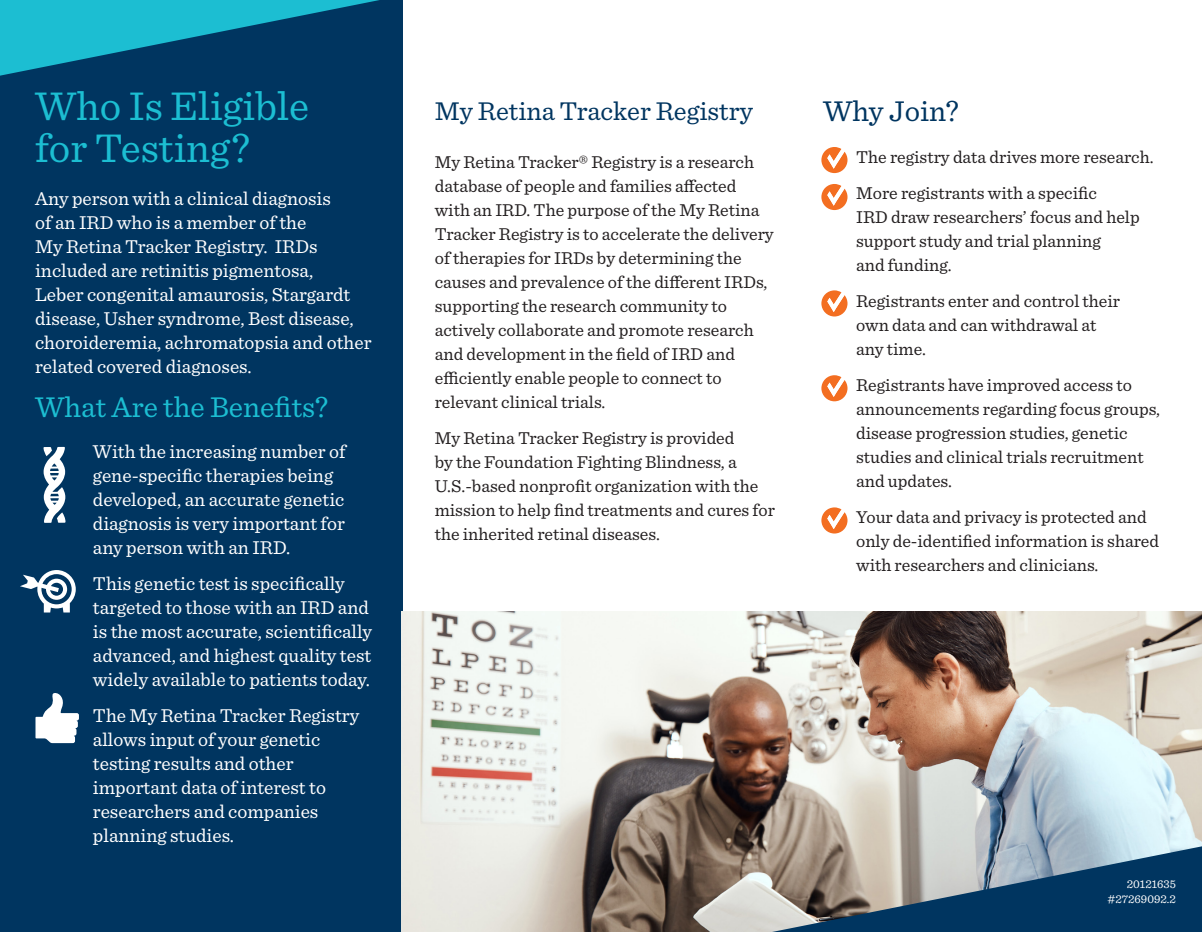
<style>
.page{position:relative;width:1202px;height:932px;background:#fff}
.page>*{position:absolute;margin:0;border:0;box-sizing:border-box;transform-origin:0 0}
.t1{font:42px "Sentinel";color:#1cbed2}
.t2{font:30px "Sentinel";color:#1cbed2}
.t3{font:30px "Sentinel";color:#003560}
.t4{font:27px "Sentinel";color:#003560}
.Copy{font:19.5px/24px "Sentinel";color:#fff}
.Copy-2{font:18px/24px "Sentinel";color:#231f20}
.Copy-3{font:12px "Sentinel";color:#fff}
</style>
<div class="page">
<div style="left:0;top:0;width:402px;height:932px;background:#003560"></div>
<img style="left:401px;top:612px;width:801px;height:320px">
<svg style="left:772px;top:846px;width:429px;height:86px;background:#566f82"></svg>
<svg style="left:0;top:0;width:379px;height:76px"></svg>
<svg style="left:821px;top:147px;width:26px;height:26px"></svg>
<svg style="left:821px;top:184px;width:26px;height:26px"></svg>
<svg style="left:821px;top:290px;width:26px;height:26px"></svg>
<svg style="left:821px;top:375px;width:26px;height:26px"></svg>
<svg style="left:821px;top:507px;width:26px;height:26px"></svg>
<svg style="left:43px;top:447px;width:23px;height:76px"></svg>
<svg style="left:20px;top:570px;width:56px;height:42px"></svg>
<svg style="left:35px;top:693px;width:44px;height:50px"></svg>
<p class="t1" style="left:35px;top:75px;width:275px">Who Is Eligible</p>
<p class="t1" style="left:35px;top:116px;width:216px">for Testing?</p>
<p class="Copy" style="left:35px;top:185px;width:338px">Any person with a clinical diagnosis<br>of an IRD who is a member of the<br>My Retina Tracker Registry. IRDs included are retinitis pigmentosa,<br>Leber congenital amaurosis, Stargardt disease, Usher syndrome, Best disease, choroideremia, achromatopsia and other related covered diagnoses.</p>
<p class="t2" style="left:35px;top:384px;width:294px">What Are the Benefits?</p>
<p class="Copy" style="left:93px;top:438px;width:254px">With the increasing number of gene-specific therapies being developed, an accurate genetic diagnosis is very important for any person with an IRD.</p>
<p class="Copy" style="left:93px;top:570px;width:281px">This genetic test is specifically targeted to those with an IRD and is the most accurate, scientifically advanced, and highest quality test widely available to patients today.</p>
<p class="Copy" style="left:93px;top:702px;width:268px">The My Retina Tracker Registry allows input of your genetic testing results and other important data of interest to researchers and companies planning studies.</p>
<p class="t4" style="left:435px;top:91px;width:319px">My Retina Tracker Registry</p>
<p class="Copy-2" style="left:435px;top:149px;width:340px">My Retina Tracker® Registry is a research database of people and families affected with an IRD. The purpose of the My Retina Tracker Registry is to accelerate the delivery of therapies for IRDs by determining the causes and prevalence of the different IRDs, supporting the research community to actively collaborate and promote research and development in the field of IRD and efficiently enable people to connect to relevant clinical trials.</p>
<p class="Copy-2" style="left:435px;top:425px;width:342px">My Retina Tracker Registry is provided<br>by the Foundation Fighting Blindness, a U.S.-based nonprofit organization with the mission to help find treatments and cures for the inherited retinal diseases.</p>
<p class="t3" style="left:823px;top:88px;width:137px">Why Join?</p>
<p class="Copy-2" style="left:856px;top:143px;width:299px">The registry data drives more research.</p>
<p class="Copy-2" style="left:856px;top:179px;width:242px">More registrants with a specific</p>
<p class="Copy-2" style="left:856px;top:203px;width:285px">IRD draw researchers’ focus and help</p>
<p class="Copy-2" style="left:856px;top:227px;width:246px">support study and trial planning</p>
<p class="Copy-2" style="left:856px;top:251px;width:97px">and funding.</p>
<p class="Copy-2" style="left:856px;top:287px;width:265px">Registrants enter and control their</p>
<p class="Copy-2" style="left:856px;top:311px;width:242px">own data and can withdrawal at</p>
<p class="Copy-2" style="left:856px;top:335px;width:71px">any time.</p>
<p class="Copy-2" style="left:856px;top:371px;width:305px">Registrants have improved access to announcements regarding focus groups, disease progression studies, genetic studies and clinical trials recruitment and updates.</p>
<p class="Copy-2" style="left:856px;top:503px;width:304px">Your data and privacy is protected and only de-identified information is shared with researchers and clinicians.</p>
<p class="Copy-3" style="left:1126px;top:875px;width:51px">20121635</p>
<p class="Copy-3" style="left:1107px;top:890px;width:70px">#27269092.2</p>
</div>
